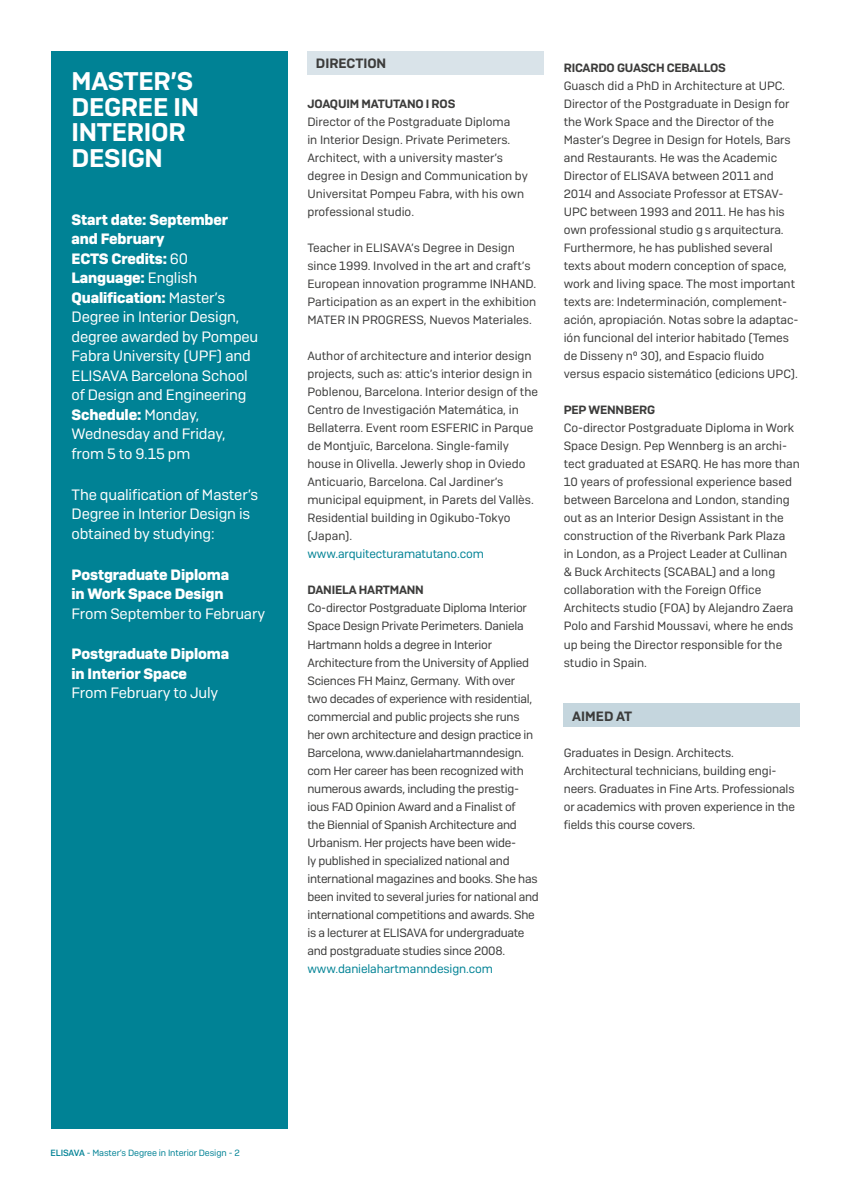
<style>
.page{position:relative;width:851px;height:1200px;background:#fff}
.page>*{position:absolute;margin:0;border:0;box-sizing:border-box;transform-origin:0 0}
.t1{font:600 25.5px/25.5px "Camber";letter-spacing:-.01em;color:#fff}
.t2{font:15px/19.5px "Camber";letter-spacing:-.01em;color:#fff}
.t3{font:700 15px/19.5px "Camber";letter-spacing:-.01em;color:#fff}
.t4{font:600 13.5px "Camber";color:#3c3c3b}
.t5{font:12px/18px "Camber";color:#3c3c3b}
.t6{font:12px/18px "Camber";letter-spacing:-.02em;color:#3c3c3b}
.t7{font:600 12px "Camber";letter-spacing:-.015em;color:#3c3c3b}
.t8{font:12px "Camber";letter-spacing:-.01em;color:#008295}
.t9{font:9px "Camber";letter-spacing:-.01em;color:#008295}
.s1{font-weight:700}
.s2{font-weight:500}
</style>
<div class="page">
<div style="left:307px;top:51px;width:236px;height:23px;background:#d9e3e9"></div>
<div style="left:563px;top:703px;width:236px;height:23px;background:#c5d6de"></div>
<div style="left:51px;top:51px;width:236px;height:1077px;background:#008295"></div>
<h1 class="t1" style="left:72px;top:68px;width:129px">MASTER’S<br>DEGREE IN<br>INTERIOR<br>DESIGN</h1>
<p class="t2" style="left:72px;top:209px;width:188px"><span class="s1">Start date: September<br>and February<br>ECTS Credits:</span> 60<br><span class="s1">Language:</span> English<br><span class="s1">Qualification:</span> Master’s<br>Degree in Interior Design, degree awarded by Pompeu<br>Fabra University (UPF) and<br>ELISAVA Barcelona School of Design and Engineering<br><span class="s1">Schedule:</span> Monday,<br>Wednesday and Friday, from 5 to 9.15 pm</p>
<p class="t2" style="left:72px;top:484px;width:188px">The qualification of Master’s<br>Degree in Interior Design is obtained by studying:</p>
<p class="t3" style="left:72px;top:564px;width:159px">Postgraduate Diploma in Work Space Design</p>
<p class="t2" style="left:72px;top:603px;width:195px">From September to February</p>
<p class="t3" style="left:72px;top:644px;width:159px">Postgraduate Diploma in Interior Space</p>
<p class="t2" style="left:72px;top:683px;width:148px">From February to July</p>
<p class="t4" style="left:316px;top:55px;width:72px">DIRECTION</p>
<p class="t7" style="left:307px;top:96px;width:149px">JOAQUIM MATUTANO I ROS</p>
<p class="t5" style="left:307px;top:113px;width:222px">Director of the Postgraduate Diploma<br>in Interior Design. Private Perimeters.<br>Architect, with a university master’s degree in Design and Communication by Universitat Pompeu Fabra, with his own professional studio.</p>
<p class="t5" style="left:307px;top:239px;width:230px">Teacher in ELISAVA’s Degree in Design since 1999. Involved in the art and craft’s European innovation programme INHAND.<br>Participation as an expert in the exhibition MATER IN PROGRESS, Nuevos Materiales.</p>
<p class="t5" style="left:307px;top:347px;width:232px">Author of architecture and interior design projects, such as: attic’s interior design in Poblenou, Barcelona. Interior design of the Centro de Investigación Matemática, in Bellaterra. Event room ESFERIC in Parque de Montjuïc, Barcelona. Single-family house in Olivella. Jewerly shop in Oviedo Anticuario, Barcelona. Cal Jardiner’s municipal equipment, in Parets del Vallès.<br>Residential building in Ogikubo-Tokyo (Japan).</p>
<p class="t8" style="left:307px;top:547px;width:178px">www.arquitecturamatutano.com</p>
<p class="t7" style="left:307px;top:582px;width:118px">DANIELA HARTMANN</p>
<p class="t6" style="left:307px;top:599px;width:233px">Co-director Postgraduate Diploma Interior Space Design Private Perimeters. Daniela Hartmann holds a degree in Interior Architecture from the University of Applied Sciences FH Mainz, Germany. With over<br>two decades of experience with residential, commercial and public projects she runs her own architecture and design practice in Barcelona, www.danielahartmanndesign. com Her career has been recognized with numerous awards, including the prestig&shy;ious FAD Opinion Award and a Finalist of<br>the Biennial of Spanish Architecture and Urbanism. Her projects have been wide-<br>ly published in specialized national and international magazines and books. She has been invited to several juries for national and international competitions and awards. She is a lecturer at ELISAVA for undergraduate and postgraduate studies since 2008.</p>
<p class="t8" style="left:307px;top:961px;width:187px">www.danielahartmanndesign.com</p>
<p class="t7" style="left:563px;top:60px;width:164px">RICARDO GUASCH CEBALLOS</p>
<p class="t5" style="left:563px;top:77px;width:236px">Guasch did a PhD in Architecture at UPC.<br>Director of the Postgraduate in Design for the Work Space and the Director of the Master’s Degree in Design for Hotels, Bars and Restaurants. He was the Academic Director of ELISAVA between 2011 and 2014 and Associate Professor at ETSAV-UPC between 1993 and 2011. He has his own professional studio gs arquitectura.<br>Furthermore, he has published several texts about modern conception of space, work and living space. The most important texts are: Indeterminación, complement&shy;ación, apropiación. Notas sobre la adaptac&shy;ión funcional del interior habitado (Temes de Disseny nº 30), and Espacio fluido versus espacio sistemático (edicions UPC).</p>
<p class="t7" style="left:563px;top:402px;width:93px">PEP WENNBERG</p>
<p class="t5" style="left:563px;top:419px;width:238px">Co-director Postgraduate Diploma in Work Space Design. Pep Wennberg is an archi&shy;tect graduated at ESARQ. He has more than 10 years of professional experience based between Barcelona and London, standing out as an Interior Design Assistant in the construction of the Riverbank Park Plaza<br>in London, as a Project Leader at Cullinan<br>&amp; Buck Architects (SCABAL) and a long collaboration with the Foreign Office Architects studio (FOA) by Alejandro Zaera Polo and Farshid Moussavi, where he ends up being the Director responsible for the studio in Spain.</p>
<p class="t4" style="left:572px;top:707px;width:61px">AIMED AT</p>
<p class="t5" style="left:563px;top:743px;width:233px">Graduates in Design. Architects.<br>Architectural technicians, building engi&shy;neers. Graduates in Fine Arts. Professionals or academics with proven experience in the fields this course covers.</p>
<p class="t9" style="left:50px;top:1146px;width:191px"><span class="s2">ELISAVA</span> - Master’s Degree in Interior Design - 2</p>
</div>
